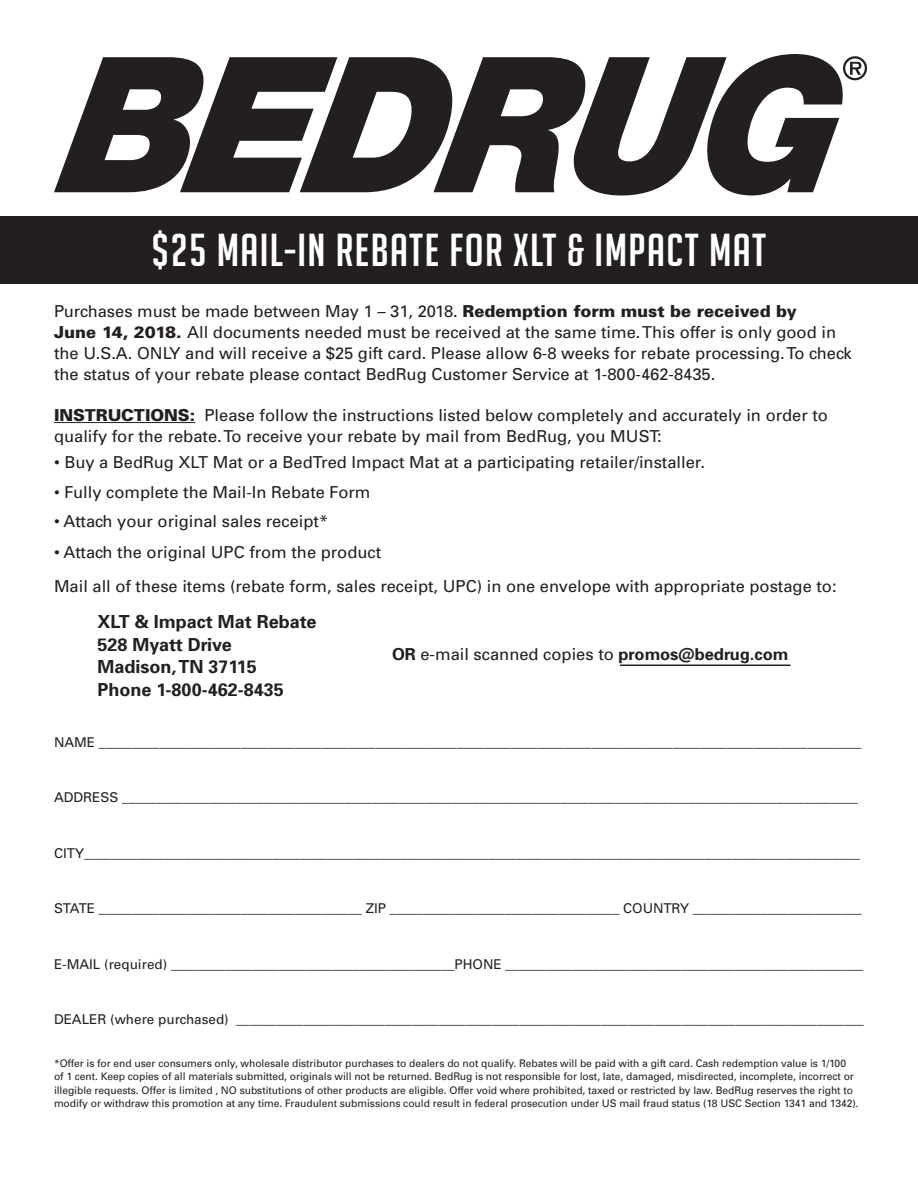
<style>
.page{position:relative;width:918px;height:1188px;background:#fff}
.page>*{position:absolute;margin:0;border:0;box-sizing:border-box;transform-origin:0 0}
.t1{font:45px "Big Noodle Titling";letter-spacing:.03em;color:#fff;scale:1.04 1}
.t2{font:700 18px "Univers";color:#231f20}
.t3{font:16.5px/21px "Univers";color:#231f20}
.t4{font:13.5px "Univers";color:#231f20}
.t5{font:10.5px/13.5px "Univers";letter-spacing:-.005em;color:#231f20}
.s1{font-weight:900}
.s2{font-weight:700}
</style>
<div class="page">
<hr style="left:54px;top:422px;width:141px;height:1px;background:#231f20">
<div style="left:0;top:217px;width:918px;height:67px;background:#231f20"></div>
<svg style="left:54px;top:54px;width:813px;height:141px"></svg>
<hr style="left:620px;top:665px;width:171px;height:1px;background:#231f20">
<p class="t1" style="left:152px;top:226px;width:592px">$25 MAIL-IN REBATE FOR XLT &amp; IMPACT MAT</p>
<p class="t3" style="left:54px;top:300px;width:799px">Purchases must be made between May 1 – 31, 2018. <span class="s1">Redemption form must be received by<br>June 14, 2018.</span> All documents needed must be received at the same time. This offer is only good in the U.S.A. ONLY and will receive a $25 gift card. Please allow 6-8 weeks for rebate processing. To check the status of your rebate please contact BedRug Customer Service at 1-800-462-8435.</p>
<p class="t3" style="left:54px;top:404px;width:776px"><span class="s1">INSTRUCTIONS:</span> Please follow the instructions listed below completely and accurately in order to qualify for the rebate. To receive your rebate by mail from BedRug, you MUST:</p>
<p class="t3" style="left:54px;top:452px;width:653px">• Buy a BedRug XLT Mat or a BedTred Impact Mat at a participating retailer/installer.</p>
<p class="t3" style="left:54px;top:481px;width:318px">• Fully complete the Mail-In Rebate Form</p>
<p class="t3" style="left:54px;top:511px;width:276px">• Attach your original sales receipt*</p>
<p class="t3" style="left:54px;top:542px;width:329px">• Attach the original UPC from the product</p>
<p class="t3" style="left:54px;top:576px;width:784px">Mail all of these items (rebate form, sales receipt, UPC) in one envelope with appropriate postage to:</p>
<p class="t2" style="left:98px;top:610px;width:220px">XLT &amp; Impact Mat Rebate</p>
<p class="t2" style="left:98px;top:633px;width:136px">528 Myatt Drive</p>
<p class="t2" style="left:98px;top:655px;width:161px">Madison, TN 37115</p>
<p class="t2" style="left:98px;top:678px;width:188px">Phone 1-800-462-8435</p>
<p class="t3" style="left:392px;top:643px;width:398px"><span class="s2">OR</span> e-mail scanned copies to <span class="s2">promos@bedrug.com</span></p>
<p class="t4" style="left:54px;top:733px;width:809px">NAME _________________________________________________________________________________________________________________</p>
<p class="t4" style="left:54px;top:789px;width:806px">ADDRESS _____________________________________________________________________________________________________________</p>
<p class="t4" style="left:54px;top:844px;width:808px">CITY___________________________________________________________________________________________________________________</p>
<p class="t4" style="left:54px;top:900px;width:809px">STATE _______________________________________ ZIP __________________________________ COUNTRY _________________________</p>
<p class="t4" style="left:54px;top:955px;width:811px">E-MAIL (required) __________________________________________PHONE _____________________________________________________</p>
<p class="t4" style="left:54px;top:1011px;width:811px">DEALER (where purchased) _____________________________________________________________________________________________</p>
<p class="t5" style="left:54px;top:1056px;width:806px">*Offer is for end user consumers only, wholesale distributor purchases to dealers do not qualify. Rebates will be paid with a gift card. Cash redemption value is 1/100<br>of 1 cent. Keep copies of all materials submitted, originals will not be returned. BedRug is not responsible for lost, late, damaged, misdirected, incomplete, incorrect or illegible requests. Offer is limited , NO substitutions of other products are eligible. Offer void where prohibited, taxed or restricted by law. BedRug reserves the right to modify or withdraw this promotion at any time. Fraudulent submissions could result in federal prosecution under US mail fraud status (18 USC Section 1341 and 1342).</p>
</div>
